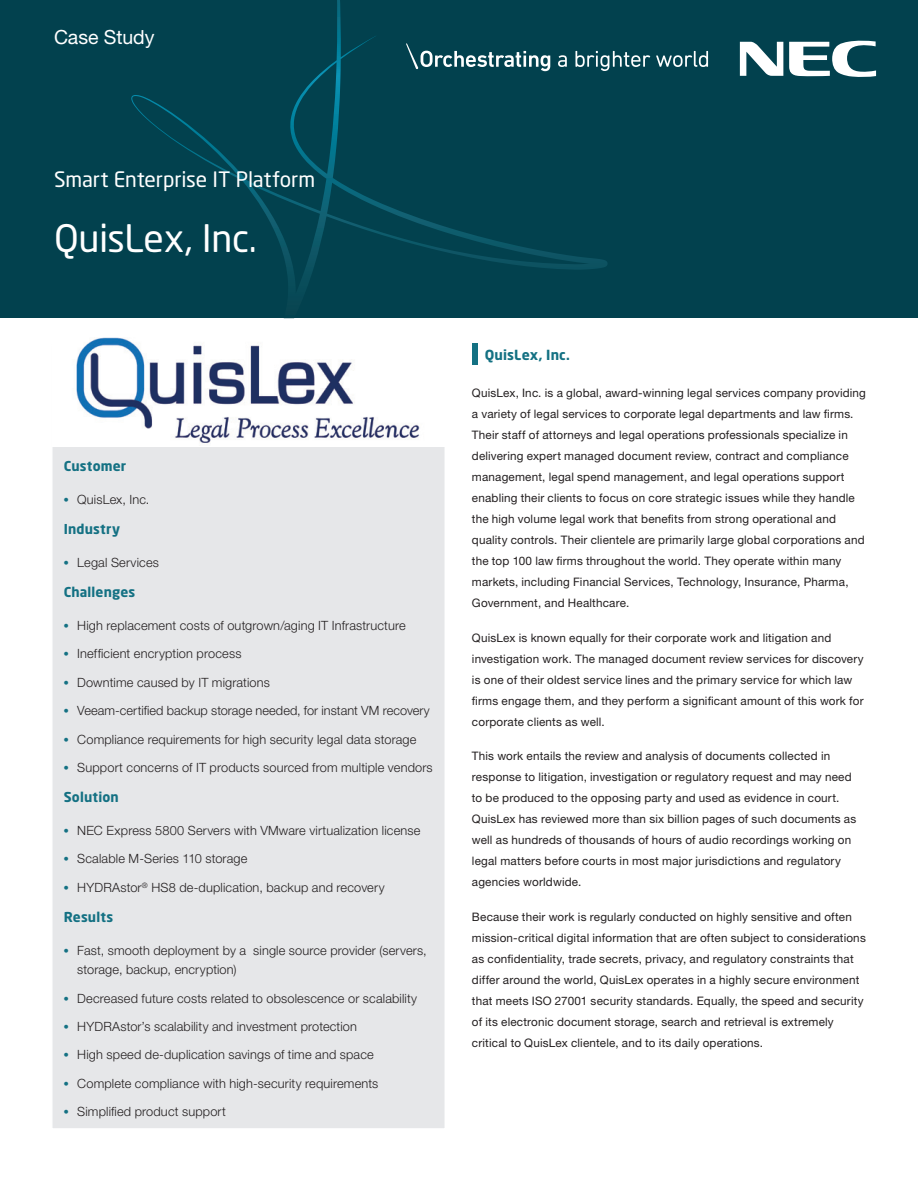
<style>
.page{position:relative;width:918px;height:1188px;background:#fff}
.page>*{position:absolute;margin:0;border:0;box-sizing:border-box;transform-origin:0 0}
.Doc_Title{font:37.5px "Neo Sans Pro";letter-spacing:-.01em;color:#fff}
.Doc_Subtitle{font:21px "Neo Sans Pro";letter-spacing:-.005em;color:#fff}
.t1{font:19.5px "Helvetica Neue LT Std";color:#fff}
.Heading_2{font:700 13.8px "Neo Sans Pro";letter-spacing:.01em;color:#147183}
.Body_Text{font:700 13.5px "Neo Sans Pro";letter-spacing:.015em;color:#147183}
.t2{font:300 12.75px/19.5px "Helvetica Neue LT Std";letter-spacing:.01em;color:#231f20}
.Body_Text-2{font:11.7px/21px "Helvetica Neue LT Std";letter-spacing:.015em;color:#231f20}
.s1{font-family:"Neo Sans Pro";font-weight:700;font-size:11.7px;color:#147183}
</style>
<div class="page">
<div style="left:0;top:0;width:918px;height:318px;background:#02414e"></div>
<svg style="left:131px;top:0;width:476px;height:290px"></svg>
<svg style="left:740px;top:42px;width:43px;height:34px"></svg>
<svg style="left:789px;top:40px;width:87px;height:37px"></svg>
<svg style="left:558px;top:55px;width:9px;height:12px"></svg>
<svg style="left:575px;top:51px;width:75px;height:20px"></svg>
<svg style="left:656px;top:51px;width:52px;height:16px"></svg>
<svg style="left:406px;top:43px;width:144px;height:28px"></svg>
<div style="left:51px;top:344px;width:395px;height:786px;background:#e6e7e9;border:2px solid #fff"></div>
<div style="left:472px;top:344px;width:5px;height:21px;background:#147183"></div>
<div style="left:52px;top:340px;width:393px;height:106px;background:#fff"></div>
<img style="left:76px;top:338px;width:344px;height:105px">
<p class="t1" style="left:54px;top:25px;width:102px">Case Study</p>
<p class="Doc_Subtitle" style="left:54px;top:166px;width:263px">Smart Enterprise IT Platform</p>
<p class="Doc_Title" style="left:54px;top:215px;width:204px">QuisLex, Inc.</p>
<p class="Body_Text" style="left:64px;top:458px;width:64px">Customer</p>
<p class="t2" style="left:64px;top:490px;width:87px"><span class="s1">•</span> QuisLex, Inc.</p>
<p class="Body_Text" style="left:64px;top:520px;width:58px">Industry</p>
<p class="t2" style="left:64px;top:553px;width:97px"><span class="s1">•</span> Legal Services</p>
<p class="Body_Text" style="left:64px;top:583px;width:73px">Challenges</p>
<p class="t2" style="left:64px;top:615px;width:344px"><span class="s1">•</span> High replacement costs of outgrown/aging IT Infrastructure</p>
<p class="t2" style="left:64px;top:644px;width:179px"><span class="s1">•</span> Inefficient encryption process</p>
<p class="t2" style="left:64px;top:672px;width:208px"><span class="s1">•</span> Downtime caused by IT migrations</p>
<p class="t2" style="left:64px;top:701px;width:368px"><span class="s1">•</span> Veeam-certified backup storage needed, for instant VM recovery</p>
<p class="t2" style="left:64px;top:729px;width:354px"><span class="s1">•</span> Compliance requirements for high security legal data storage</p>
<p class="t2" style="left:64px;top:758px;width:371px"><span class="s1">•</span> Support concerns of IT products sourced from multiple vendors</p>
<p class="Body_Text" style="left:64px;top:788px;width:57px">Solution</p>
<p class="t2" style="left:64px;top:820px;width:358px"><span class="s1">•</span> NEC Express 5800 Servers with VMware virtualization license</p>
<p class="t2" style="left:64px;top:849px;width:185px"><span class="s1">•</span> Scalable M-Series 110 storage</p>
<p class="t2" style="left:64px;top:877px;width:322px"><span class="s1">•</span> HYDRAstor<sup>®</sup> HS8 de-duplication, backup and recovery</p>
<p class="Body_Text" style="left:64px;top:908px;width:51px">Results</p>
<p class="t2" style="left:77px;top:940px;width:351px;text-indent:-14px"><span class="s1">•</span> Fast, smooth deployment by a single source provider (servers, storage, backup, encryption)</p>
<p class="t2" style="left:64px;top:988px;width:355px"><span class="s1">•</span> Decreased future costs related to obsolescence or scalability</p>
<p class="t2" style="left:64px;top:1016px;width:295px"><span class="s1">•</span> HYDRAstor’s scalability and investment protection</p>
<p class="t2" style="left:64px;top:1045px;width:311px"><span class="s1">•</span> High speed de-duplication savings of time and space</p>
<p class="t2" style="left:64px;top:1073px;width:316px"><span class="s1">•</span> Complete compliance with high-security requirements</p>
<p class="t2" style="left:64px;top:1102px;width:164px"><span class="s1">•</span> Simplified product support</p>
<p class="Heading_2" style="left:485px;top:346px;width:87px">QuisLex, Inc.</p>
<p class="Body_Text-2" style="left:472px;top:382px;width:396px">QuisLex, Inc. is a global, award-winning legal services company providing a variety of legal services to corporate legal departments and law firms.<br>Their staff of attorneys and legal operations professionals specialize in delivering expert managed document review, contract and compliance management, legal spend management, and legal operations support enabling their clients to focus on core strategic issues while they handle the high volume legal work that benefits from strong operational and quality controls. Their clientele are primarily large global corporations and the top 100 law firms throughout the world. They operate within many markets, including Financial Services, Technology, Insurance, Pharma, Government, and Healthcare.</p>
<p class="Body_Text-2" style="left:472px;top:627px;width:393px">QuisLex is known equally for their corporate work and litigation and investigation work. The managed document review services for discovery is one of their oldest service lines and the primary service for which law firms engage them, and they perform a significant amount of this work for corporate clients as well.</p>
<p class="Body_Text-2" style="left:472px;top:745px;width:386px">This work entails the review and analysis of documents collected in response to litigation, investigation or regulatory request and may need to be produced to the opposing party and used as evidence in court.<br>QuisLex has reviewed more than six billion pages of such documents as well as hundreds of thousands of hours of audio recordings working on legal matters before courts in most major jurisdictions and regulatory agencies worldwide.</p>
<p class="Body_Text-2" style="left:472px;top:906px;width:395px">Because their work is regularly conducted on highly sensitive and often mission-critical digital information that are often subject to considerations as confidentiality, trade secrets, privacy, and regulatory constraints that differ around the world, QuisLex operates in a highly secure environment that meets ISO 27001 security standards. Equally, the speed and security of its electronic document storage, search and retrieval is extremely critical to QuisLex clientele, and to its daily operations.</p>
</div>
